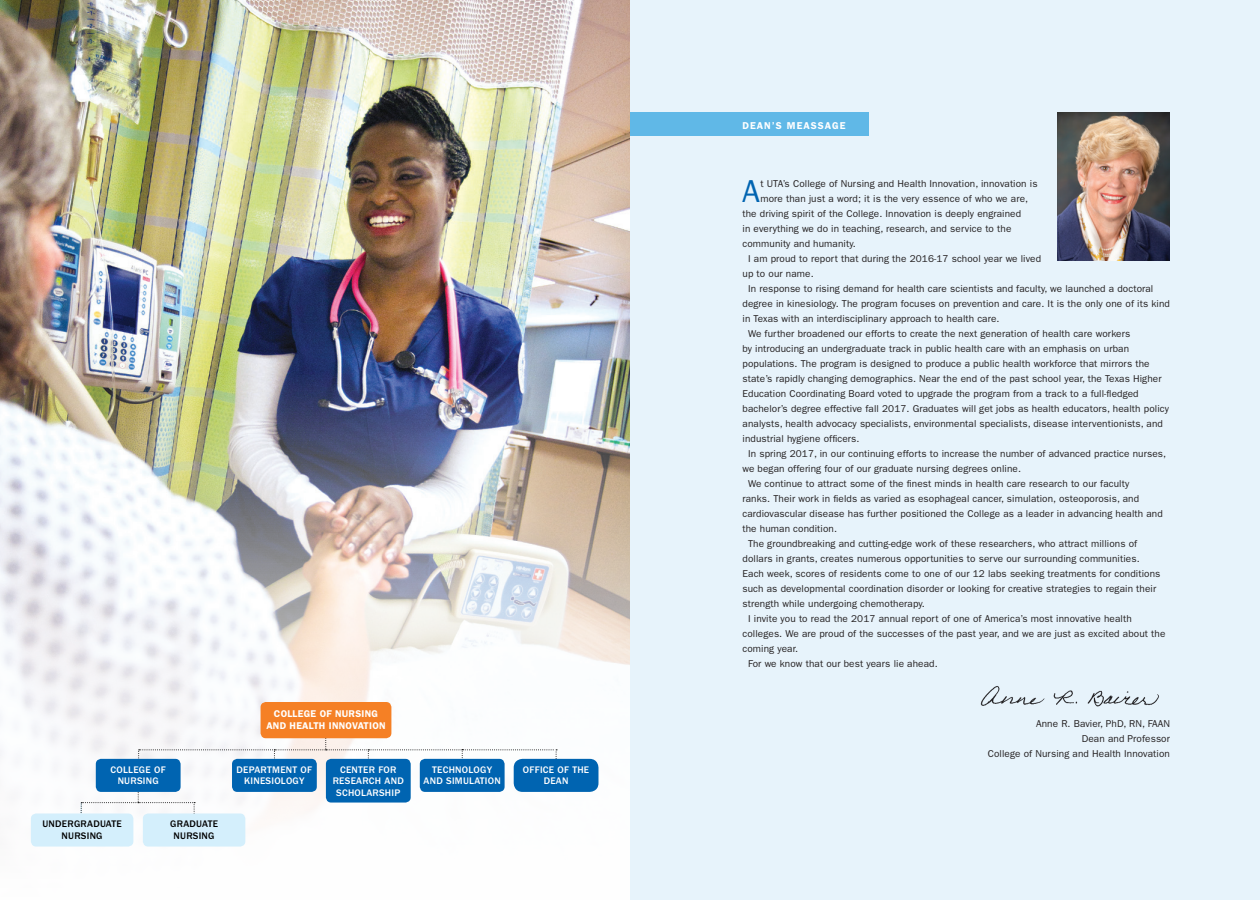
<style>
.page{position:relative;width:1260px;height:900px;background:#fff}
.page>*{position:absolute;margin:0;border:0;box-sizing:border-box;transform-origin:0 0}
.body_text{font:31.88px "ITC Franklin Gothic Std";color:#0164b1}
.body_text-2{font:10px/15px "ITC Franklin Gothic Std";letter-spacing:.01em;color:#231f20}
.upper_headers{font:600 10px "ITC Franklin Gothic Std";letter-spacing:.1em;color:#fff}
.t1{font:500 9.88px/11.8px "ITC Franklin Gothic Std";letter-spacing:.025em;color:#fff;text-align:center}
.t2{font:600 9.88px/11.8px "ITC Franklin Gothic Std";letter-spacing:.025em;color:#fff;text-align:center}
.t3{font:500 9.88px/11.8px "ITC Franklin Gothic Std";letter-spacing:.025em;color:#000;text-align:center}
</style>
<div class="page">
<div style="left:630px;top:0;width:630px;height:900px;background:#e7f3fb"></div>
<div style="left:630px;top:112px;width:238px;height:24px;background:#60b8e7"></div>
<img style="left:1058px;top:112px;width:112px;height:149px">
<img style="left:980px;top:686px;width:179px;height:21px">
<img style="left:0;top:0;width:630px;height:373px">
<img style="left:0;top:373px;width:630px;height:473px">
<svg style="left:138px;top:732px;width:419px;height:31px"></svg>
<svg style="left:81px;top:790px;width:114px;height:27px"></svg>
<div style="left:96px;top:759px;width:85px;height:33px;background:#0064b1;border-radius:5px"></div>
<div style="left:232px;top:759px;width:85px;height:33px;background:#0064b1;border-radius:5px"></div>
<div style="left:326px;top:759px;width:85px;height:44px;background:#0064b1;border-radius:5px"></div>
<div style="left:420px;top:759px;width:85px;height:33px;background:#0064b1;border-radius:5px"></div>
<div style="left:514px;top:759px;width:84px;height:33px;background:#0064b1;border-radius:9px"></div>
<div style="left:261px;top:702px;width:130px;height:36px;background:#f58025;border-radius:5px"></div>
<div style="left:31px;top:814px;width:102px;height:33px;background:#d4effc;border-radius:5px"></div>
<div style="left:143px;top:814px;width:102px;height:33px;background:#d4effc;border-radius:5px"></div>
<p class="t2" style="left:266px;top:708px;width:121px">COLLEGE OF NURSING<br>AND HEALTH INNOVATION</p>
<p class="t1" style="left:111px;top:764px;width:57px">COLLEGE OF<br>NURSING</p>
<p class="t1" style="left:237px;top:764px;width:77px">DEPARTMENT OF<br>KINESIOLOGY</p>
<p class="t1" style="left:333px;top:764px;width:73px">CENTER FOR<br>RESEARCH AND<br>SCHOLARSHIP</p>
<p class="t1" style="left:424px;top:764px;width:79px">TECHNOLOGY<br>AND SIMULATION</p>
<p class="t1" style="left:523px;top:764px;width:68px">OFFICE OF THE<br>DEAN</p>
<p class="t3" style="left:42px;top:818px;width:81px">UNDERGRADUATE<br>NURSING</p>
<p class="t3" style="left:170px;top:818px;width:49px">GRADUATE<br>NURSING</p>
<p class="upper_headers" style="left:742px;top:120px;width:105px">DEAN’S MEASSAGE</p>
<p class="body_text" style="left:742px;top:173px;width:19px">A</p>
<p class="body_text-2" style="left:760px;top:176px;width:279px">t UTA’s College of Nursing and Health Innovation, innovation is</p>
<p class="body_text-2" style="left:760px;top:191px;width:269px">more than just a word; it is the very essence of who we are,</p>
<p class="body_text-2" style="left:742px;top:206px;width:280px">the driving spirit of the College. Innovation is deeply engrained</p>
<p class="body_text-2" style="left:742px;top:221px;width:270px">in everything we do in teaching, research, and service to the</p>
<p class="body_text-2" style="left:742px;top:236px;width:115px">community and humanity.</p>
<p class="body_text-2" style="left:742px;top:251px;width:300px;text-indent:6px">I am proud to report that during the 2016-17 school year we lived up to our name.</p>
<p class="body_text-2" style="left:742px;top:281px;width:429px;text-indent:6px">In response to rising demand for health care scientists and faculty, we launched a doctoral degree in kinesiology. The program focuses on prevention and care. It is the only one of its kind in Texas with an interdisciplinary approach to health care.</p>
<p class="body_text-2" style="left:742px;top:326px;width:428px;text-indent:6px">We further broadened our efforts to create the next generation of health care workers<br>by introducing an undergraduate track in public health care with an emphasis on urban populations. The program is designed to produce a public health workforce that mirrors the state’s rapidly changing demographics. Near the end of the past school year, the Texas Higher Education Coordinating Board voted to upgrade the program from a track to a full-fledged bachelor’s degree effective fall 2017. Graduates will get jobs as health educators, health policy analysts, health advocacy specialists, environmental specialists, disease interventionists, and industrial hygiene officers.</p>
<p class="body_text-2" style="left:742px;top:446px;width:425px;text-indent:6px">In spring 2017, in our continuing efforts to increase the number of advanced practice nurses, we began offering four of our graduate nursing degrees online.</p>
<p class="body_text-2" style="left:742px;top:476px;width:422px;text-indent:6px">We continue to attract some of the finest minds in health care research to our faculty<br>ranks. Their work in fields as varied as esophageal cancer, simulation, osteoporosis, and cardiovascular disease has further positioned the College as a leader in advancing health and the human condition.</p>
<p class="body_text-2" style="left:742px;top:536px;width:419px;text-indent:6px">The groundbreaking and cutting-edge work of these researchers, who attract millions of dollars in grants, creates numerous opportunities to serve our surrounding communities.<br>Each week, scores of residents come to one of our 12 labs seeking treatments for conditions such as developmental coordination disorder or looking for creative strategies to regain their strength while undergoing chemotherapy.</p>
<p class="body_text-2" style="left:742px;top:611px;width:424px;text-indent:6px">I invite you to read the 2017 annual report of one of America’s most innovative health colleges. We are proud of the successes of the past year, and we are just as excited about the coming year.</p>
<p class="body_text-2" style="left:748px;top:656px;width:191px">For we know that our best years lie ahead.</p>
<p class="body_text-2" style="left:1036px;top:716px;width:135px">Anne R. Bavier, PhD, RN, FAAN</p>
<p class="body_text-2" style="left:1082px;top:731px;width:90px">Dean and Professor</p>
<p class="body_text-2" style="left:988px;top:746px;width:184px">College of Nursing and Health Innovation</p>
</div>
